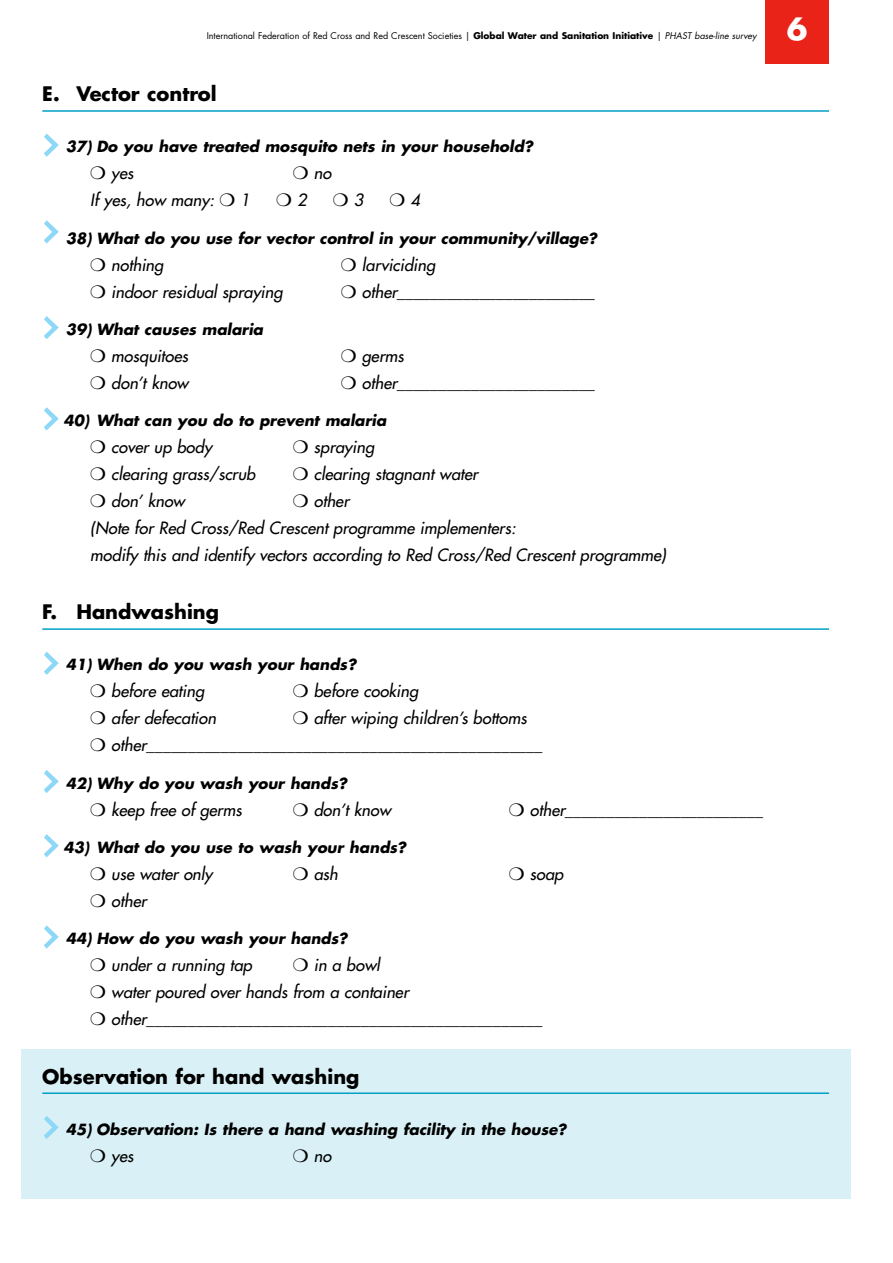
<style>
.page{position:relative;width:893px;height:1263px;background:#fff}
.page>*{position:absolute;margin:0;border:0;box-sizing:border-box;transform-origin:0 0}
.t1{font:700 30px "Futura";color:#fff}
.t2{font:700 19.5px "Futura";color:#000}
.t3{font:italic 16.5px/27px "Futura";color:#000}
.t4{font:italic 700 15px "Futura";color:#000}
.t5{font:9px "Futura";color:#000}
.s1{font-weight:700}
.s2{font-style:italic}
</style>
<div class="page">
<div style="left:21px;top:1050px;width:829px;height:149px;background:#d9f1f6"></div>
<div style="left:765px;top:0;width:64px;height:64px;background:#e92317"></div>
<hr style="left:42px;top:110px;width:787px;height:2px;background:#02a0c6">
<hr style="left:42px;top:628px;width:787px;height:2px;background:#02a0c6">
<hr style="left:42px;top:1092px;width:787px;height:2px;background:#02a0c6">
<svg style="left:44px;top:1116px;width:15px;height:23px"></svg>
<svg style="left:44px;top:925px;width:15px;height:24px"></svg>
<svg style="left:44px;top:834px;width:15px;height:23px"></svg>
<svg style="left:44px;top:770px;width:15px;height:23px"></svg>
<svg style="left:44px;top:652px;width:15px;height:23px"></svg>
<svg style="left:44px;top:407px;width:15px;height:24px"></svg>
<svg style="left:44px;top:316px;width:15px;height:23px"></svg>
<svg style="left:44px;top:220px;width:15px;height:24px"></svg>
<svg style="left:44px;top:134px;width:15px;height:23px"></svg>
<p class="t5" style="left:207px;top:32px;width:551px">International Federation of Red Cross and Red Crescent Societies | <span class="s1">Global Water and Sanitation Initiative</span> | <span class="s2">PHAST base-line survey</span></p>
<p class="t2" style="left:42px;top:85px;width:176px">E. Vector control</p>
<p class="t4" style="left:66px;top:140px;width:471px">37) Do you have treated mosquito nets in your household?</p>
<p class="t3" style="left:90px;top:161px;width:48px">❍ yes</p>
<p class="t3" style="left:293px;top:161px;width:43px">❍ no</p>
<p class="t3" style="left:90px;top:188px;width:164px">If yes, how many: ❍ 1</p>
<p class="t3" style="left:276px;top:188px;width:35px">❍ 2</p>
<p class="t3" style="left:333px;top:188px;width:35px">❍ 3</p>
<p class="t3" style="left:389px;top:188px;width:35px">❍ 4</p>
<p class="t4" style="left:66px;top:231px;width:535px">38) What do you use for vector control in your community/village?</p>
<p class="t3" style="left:90px;top:252px;width:78px">❍ nothing</p>
<p class="t3" style="left:341px;top:252px;width:99px">❍ larviciding</p>
<p class="t3" style="left:90px;top:279px;width:197px">❍ indoor residual spraying</p>
<p class="t3" style="left:341px;top:279px;width:259px">❍ other________________________</p>
<p class="t4" style="left:66px;top:322px;width:201px">39) What causes malaria</p>
<p class="t3" style="left:90px;top:343px;width:102px">❍ mosquitoes</p>
<p class="t3" style="left:341px;top:343px;width:68px">❍ germs</p>
<p class="t3" style="left:90px;top:370px;width:103px">❍ don’t know</p>
<p class="t3" style="left:341px;top:370px;width:259px">❍ other________________________</p>
<p class="t4" style="left:63px;top:414px;width:327px">40) What can you do to prevent malaria</p>
<p class="t3" style="left:90px;top:435px;width:123px">❍ cover up body</p>
<p class="t3" style="left:293px;top:435px;width:86px">❍ spraying</p>
<p class="t3" style="left:90px;top:462px;width:169px">❍ clearing grass/scrub</p>
<p class="t3" style="left:293px;top:462px;width:190px">❍ clearing stagnant water</p>
<p class="t3" style="left:90px;top:489px;width:99px">❍ don’ know</p>
<p class="t3" style="left:90px;top:489px;width:580px;text-indent:203px">❍ other<br>(Note for Red Cross/Red Crescent programme implementers:<br>modify this and identify vectors according to Red Cross/Red Crescent programme)</p>
<p class="t2" style="left:42px;top:603px;width:178px">F. Handwashing</p>
<p class="t4" style="left:66px;top:658px;width:294px">41) When do you wash your hands?</p>
<p class="t3" style="left:90px;top:679px;width:118px">❍ before eating</p>
<p class="t3" style="left:293px;top:679px;width:130px">❍ before cooking</p>
<p class="t3" style="left:90px;top:706px;width:130px">❍ afer defecation</p>
<p class="t3" style="left:90px;top:706px;width:457px;text-indent:202px">❍ after wiping children’s bottoms ❍ other________________________________________________</p>
<p class="t4" style="left:66px;top:776px;width:285px">42) Why do you wash your hands?</p>
<p class="t3" style="left:90px;top:797px;width:156px">❍ keep free of germs</p>
<p class="t3" style="left:293px;top:797px;width:103px">❍ don’t know</p>
<p class="t3" style="left:509px;top:797px;width:259px">❍ other________________________</p>
<p class="t4" style="left:63px;top:840px;width:347px">43) What do you use to wash your hands?</p>
<p class="t3" style="left:90px;top:861px;width:124px">❍ use water only</p>
<p class="t3" style="left:293px;top:861px;width:50px">❍ ash</p>
<p class="t3" style="left:509px;top:861px;width:59px">❍ soap</p>
<p class="t3" style="left:90px;top:888px;width:61px">❍ other</p>
<p class="t4" style="left:66px;top:932px;width:286px">44) How do you wash your hands?</p>
<p class="t3" style="left:90px;top:953px;width:166px">❍ under a running tap</p>
<p class="t3" style="left:90px;top:953px;width:457px;text-indent:202px">❍ in a bowl<br>❍ water poured over hands from a container<br>❍ other________________________________________________</p>
<p class="t2" style="left:42px;top:1067px;width:319px">Observation for hand washing</p>
<p class="t4" style="left:66px;top:1122px;width:505px">45) Observation: Is there a hand washing facility in the house?</p>
<p class="t3" style="left:90px;top:1143px;width:48px">❍ yes</p>
<p class="t3" style="left:293px;top:1143px;width:43px">❍ no</p>
<h1 class="t1" style="left:787px;top:15px;width:22px">6</h1>
</div>
